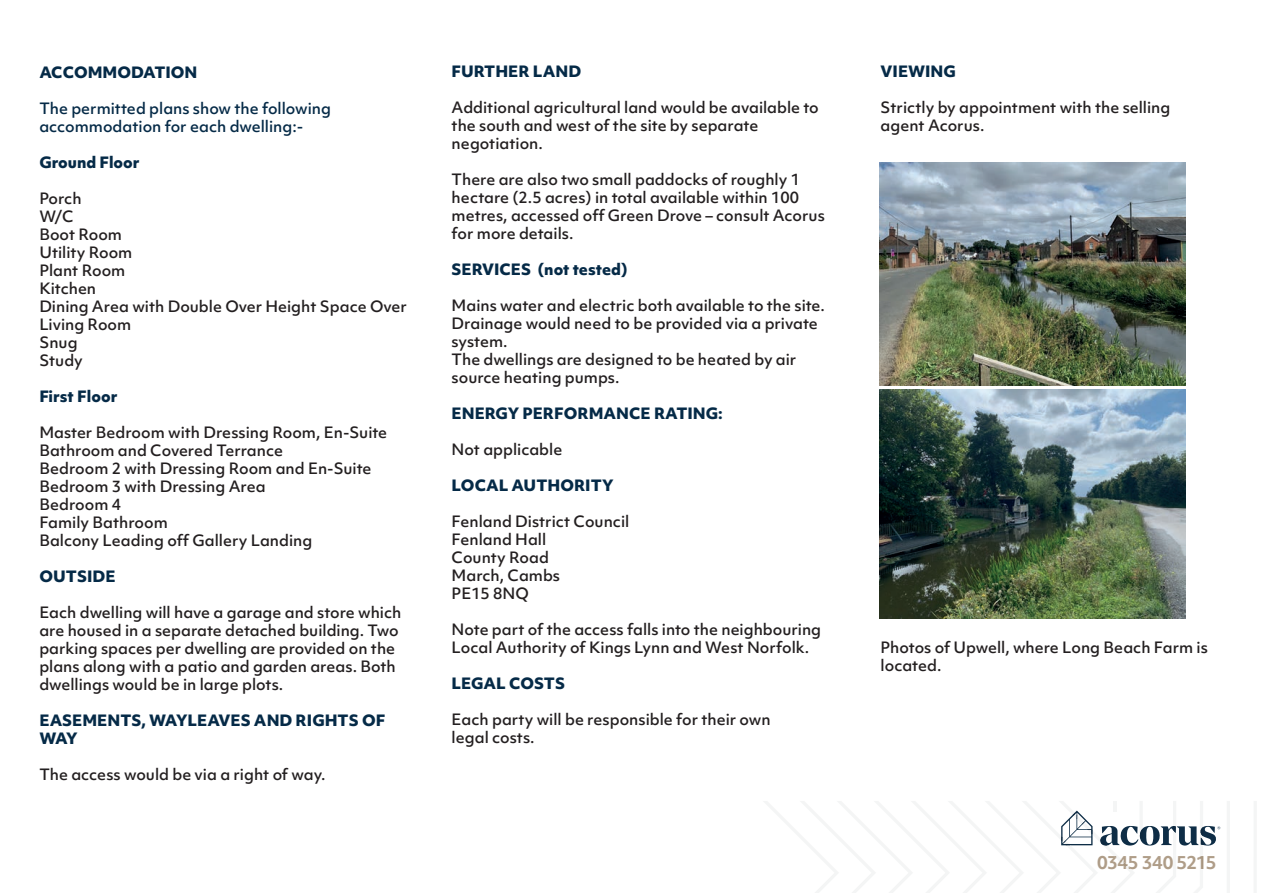
<style>
.page{position:relative;width:1263px;height:893px;background:#fff}
.page>*{position:absolute;margin:0;border:0;box-sizing:border-box;transform-origin:0 0}
.t1{font:700 17.25px "Objektiv Mk 1";letter-spacing:-.025em;color:#af9d88}
.t2{font:500 15px/18px "Objektiv Mk 1";color:#231f20}
.t3{font:800 15px/18px "Objektiv Mk 1";color:#052a47}
.t4{font:500 15px/18px "Objektiv Mk 1";color:#052a47}
</style>
<div class="page">
<hr style="left:1253px;top:801px;width:4px;height:92px;background:#f4f5f5">
<hr style="left:1227px;top:801px;width:3px;height:92px;background:#f4f5f5">
<svg style="left:764px;top:801px;width:456px;height:92px"></svg>
<img style="left:879px;top:389px;width:306px;height:229px">
<img style="left:879px;top:163px;width:306px;height:222px">
<p class="t3" style="left:39px;top:63px;width:160px">ACCOMMODATION</p>
<p class="t4" style="left:39px;top:99px;width:293px">The permitted plans show the following accommodation for each dwelling:-</p>
<p class="t3" style="left:39px;top:153px;width:102px">Ground Floor</p>
<p class="t2" style="left:39px;top:189px;width:369px">Porch<br>W/C<br>Boot Room<br>Utility Room<br>Plant Room<br>Kitchen<br>Dining Area with Double Over Height Space Over<br>Living Room<br>Snug<br>Study</p>
<p class="t3" style="left:39px;top:387px;width:80px">First Floor</p>
<p class="t2" style="left:39px;top:423px;width:349px">Master Bedroom with Dressing Room, En-Suite<br>Bathroom and Covered Terrance<br>Bedroom 2 with Dressing Room and En-Suite<br>Bedroom 3 with Dressing Area<br>Bedroom 4<br>Family Bathroom<br>Balcony Leading off Gallery Landing</p>
<p class="t3" style="left:39px;top:567px;width:78px">OUTSIDE</p>
<p class="t2" style="left:39px;top:603px;width:363px">Each dwelling will have a garage and store which are housed in a separate detached building. Two parking spaces per dwelling are provided on the plans along with a patio and garden areas. Both dwellings would be in large plots.</p>
<p class="t3" style="left:39px;top:711px;width:347px">EASEMENTS, WAYLEAVES AND RIGHTS OF<br>WAY</p>
<p class="t2" style="left:39px;top:765px;width:288px">The access would be via a right of way.</p>
<p class="t3" style="left:452px;top:62px;width:131px">FURTHER LAND</p>
<p class="t2" style="left:452px;top:98px;width:369px">Additional agricultural land would be available to the south and west of the site by separate negotiation.</p>
<p class="t2" style="left:452px;top:170px;width:375px">There are also two small paddocks of roughly 1 hectare (2.5 acres) in total available within 100 metres, accessed off Green Drove – consult Acorus for more details.</p>
<p class="t3" style="left:452px;top:260px;width:178px">SERVICES (not tested)</p>
<p class="t2" style="left:452px;top:296px;width:375px">Mains water and electric both available to the site.<br>Drainage would need to be provided via a private system.<br>The dwellings are designed to be heated by air source heating pumps.</p>
<p class="t3" style="left:452px;top:404px;width:273px">ENERGY PERFORMANCE RATING:</p>
<p class="t2" style="left:452px;top:440px;width:112px">Not applicable</p>
<p class="t3" style="left:452px;top:476px;width:163px">LOCAL AUTHORITY</p>
<p class="t2" style="left:452px;top:512px;width:179px">Fenland District Council<br>Fenland Hall<br>County Road<br>March, Cambs<br>PE15 8NQ</p>
<p class="t2" style="left:452px;top:620px;width:371px">Note part of the access falls into the neighbouring<br>Local Authority of Kings Lynn and West Norfolk.</p>
<p class="t3" style="left:452px;top:674px;width:115px">LEGAL COSTS</p>
<p class="t2" style="left:452px;top:710px;width:320px">Each party will be responsible for their own legal costs.</p>
<p class="t3" style="left:881px;top:62px;width:77px">VIEWING</p>
<p class="t2" style="left:881px;top:98px;width:291px">Strictly by appointment with the selling agent Acorus.</p>
<p class="t2" style="left:881px;top:638px;width:329px">Photos of Upwell, where Long Beach Farm is located.</p>
<p class="t1" style="left:1097px;top:850px;width:121px">0345 340 5215</p>
</div>
